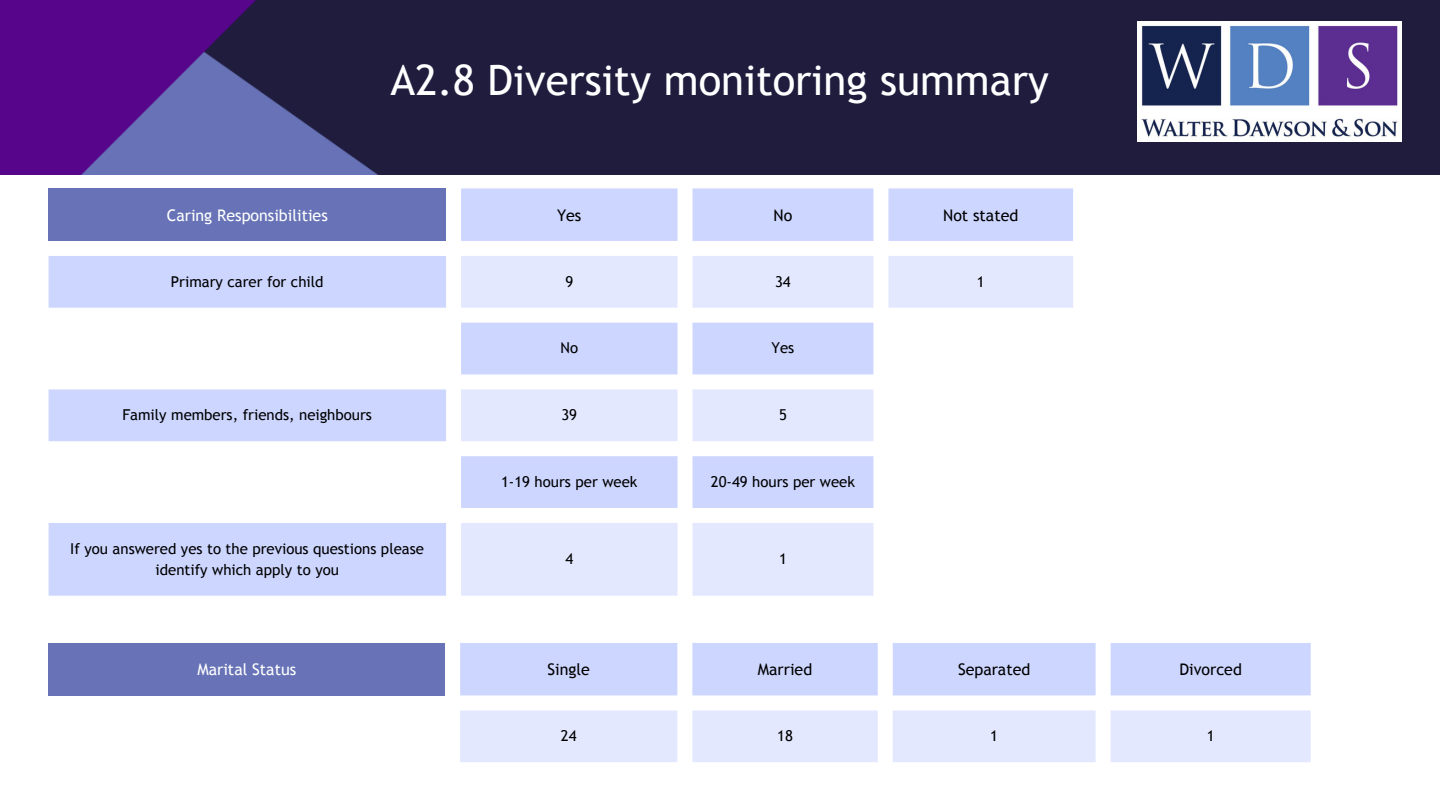
<style>
.page{position:relative;width:1440px;height:810px;background:#fff}
.page>*{position:absolute;margin:0;border:0;box-sizing:border-box;transform-origin:0 0}
.t1{font:42px "Trebuchet MS";color:#fff}
.t2{font:16px "Trebuchet MS";color:#000}
.t3{font:16px "Trebuchet MS";color:#fff}
.t4{font:15px/21px "Trebuchet MS";color:#000;text-align:center}
</style>
<div class="page">
<img style="left:0;top:0;width:1440px;height:174px">
<img style="left:1137px;top:21px;width:265px;height:120px">
<svg style="left:49px;top:188px;width:1024px;height:408px;fill:#cdd6ff"></svg>
<svg style="left:461px;top:256px;width:612px;height:340px"></svg>
<div style="left:49px;top:643px;width:396px;height:52px;background:#6773b6"></div>
<div style="left:460px;top:643px;width:851px;height:52px;background:#cdd6ff"></div>
<svg style="left:460px;top:710px;width:851px;height:52px;background:#e4e9ff"></svg>
<p class="t1" style="left:391px;top:56px;width:660px">A2.8 Diversity monitoring summary</p>
<p class="t3" style="left:167px;top:206px;width:162px">Caring Responsibilities</p>
<p class="t2" style="left:557px;top:206px;width:26px">Yes</p>
<p class="t2" style="left:774px;top:206px;width:20px">No</p>
<p class="t2" style="left:943px;top:206px;width:77px">Not stated</p>
<p class="t4" style="left:171px;top:271px;width:154px">Primary carer for child</p>
<p class="t4" style="left:565px;top:271px;width:9px">9</p>
<p class="t4" style="left:775px;top:271px;width:17px">34</p>
<p class="t4" style="left:977px;top:271px;width:9px">1</p>
<p class="t4" style="left:560px;top:338px;width:19px">No</p>
<p class="t4" style="left:772px;top:338px;width:24px">Yes</p>
<p class="t4" style="left:122px;top:404px;width:251px">Family members, friends, neighbours</p>
<p class="t4" style="left:561px;top:404px;width:17px">39</p>
<p class="t4" style="left:779px;top:404px;width:9px">5</p>
<p class="t4" style="left:501px;top:471px;width:138px">1-19 hours per week</p>
<p class="t4" style="left:711px;top:471px;width:146px">20-49 hours per week</p>
<p class="t4" style="left:70px;top:538px;width:355px">If you answered yes to the previous questions please identify which apply to you</p>
<p class="t4" style="left:565px;top:548px;width:9px">4</p>
<p class="t4" style="left:779px;top:548px;width:9px">1</p>
<p class="t3" style="left:197px;top:660px;width:100px">Marital Status</p>
<p class="t2" style="left:548px;top:660px;width:44px">Single</p>
<p class="t2" style="left:758px;top:660px;width:56px">Married</p>
<p class="t2" style="left:958px;top:660px;width:74px">Separated</p>
<p class="t2" style="left:1179px;top:660px;width:64px">Divorced</p>
<p class="t4" style="left:561px;top:725px;width:17px">24</p>
<p class="t4" style="left:777px;top:725px;width:17px">18</p>
<p class="t4" style="left:990px;top:725px;width:9px">1</p>
<p class="t4" style="left:1207px;top:725px;width:9px">1</p>
</div>
